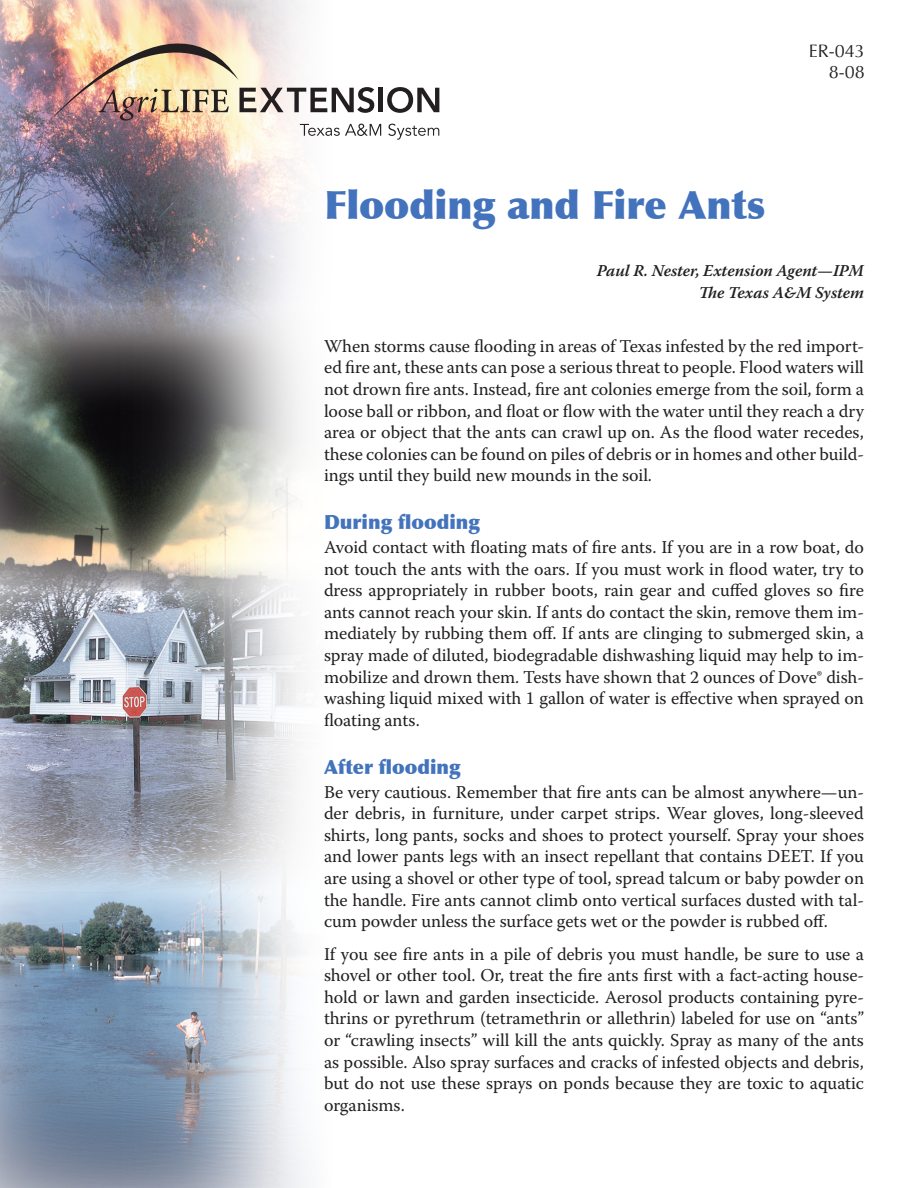
<style>
.page{position:relative;width:918px;height:1188px;background:#fff}
.page>*{position:absolute;margin:0;border:0;box-sizing:border-box;transform-origin:0 0}
.t1{font:900 39px "Optima";letter-spacing:-.005em;color:#4373bc}
.heading1{font:900 19.5px "Optima";color:#4373bc}
.body{font:18px/21.6px "Warnock Pro";letter-spacing:-.005em;color:#231f20;text-align:justify}
.t2{font:18px "Optima";color:#231f20}
.body-2{font:italic 600 16.5px "Warnock Pro";letter-spacing:-.005em;color:#231f20}
</style>
<div class="page">
<img style="left:0;top:0;width:307px;height:1188px">
<hr style="left:379px;top:88px;width:4px;height:24px;background:#231f20">
<svg style="left:387px;top:87px;width:52px;height:26px"></svg>
<svg style="left:388px;top:124px;width:51px;height:16px"></svg>
<img style="left:46px;top:0;width:335px;height:136px">
<p class="t1" style="left:324px;top:182px;width:443px">Flooding and Fire Ants</p>
<p class="t2" style="left:809px;top:40px;width:58px">ER-043</p>
<p class="t2" style="left:829px;top:62px;width:38px">8-08</p>
<p class="body-2" style="left:597px;top:261px;width:269px">Paul R. Nester, Extension Agent—IPM</p>
<p class="body-2" style="left:699px;top:282px;width:167px">The Texas A&amp;M System</p>
<p class="body" style="left:324px;top:335px;width:542px">When storms cause flooding in areas of Texas infested by the red import&shy;ed fire ant, these ants can pose a serious threat to people. Flood waters will not drown fire ants. Instead, fire ant colonies emerge from the soil, form a loose ball or ribbon, and float or flow with the water until they reach a dry area or object that the ants can crawl up on. As the flood water recedes, these colonies can be found on piles of debris or in homes and other build&shy;ings until they build new mounds in the soil.</p>
<p class="heading1" style="left:324px;top:511px;width:158px">During flooding</p>
<p class="body" style="left:324px;top:536px;width:542px">Avoid contact with floating mats of fire ants. If you are in a row boat, do not touch the ants with the oars. If you must work in flood water, try to dress appropriately in rubber boots, rain gear and cuffed gloves so fire ants cannot reach your skin. If ants do contact the skin, remove them im&shy;mediately by rubbing them off. If ants are clinging to submerged skin, a spray made of diluted, biodegradable dishwashing liquid may help to im&shy;mobilize and drown them. Tests have shown that 2 ounces of Dove® dish&shy;washing liquid mixed with 1 gallon of water is effective when sprayed on floating ants.</p>
<p class="heading1" style="left:324px;top:755px;width:138px">After flooding</p>
<p class="body" style="left:324px;top:781px;width:542px">Be very cautious. Remember that fire ants can be almost anywhere—un&shy;der debris, in furniture, under carpet strips. Wear gloves, long-sleeved shirts, long pants, socks and shoes to protect yourself. Spray your shoes and lower pants legs with an insect repellant that contains DEET. If you are using a shovel or other type of tool, spread talcum or baby powder on the handle. Fire ants cannot climb onto vertical surfaces dusted with tal&shy;cum powder unless the surface gets wet or the powder is rubbed off.</p>
<p class="body" style="left:324px;top:943px;width:542px">If you see fire ants in a pile of debris you must handle, be sure to use a shovel or other tool. Or, treat the fire ants first with a fact-acting house&shy;hold or lawn and garden insecticide. Aerosol products containing pyre&shy;thrins or pyrethrum (tetramethrin or allethrin) labeled for use on “ants” or “crawling insects” will kill the ants quickly. Spray as many of the ants as possible. Also spray surfaces and cracks of infested objects and debris, but do not use these sprays on ponds because they are toxic to aquatic organisms.</p>
</div>
